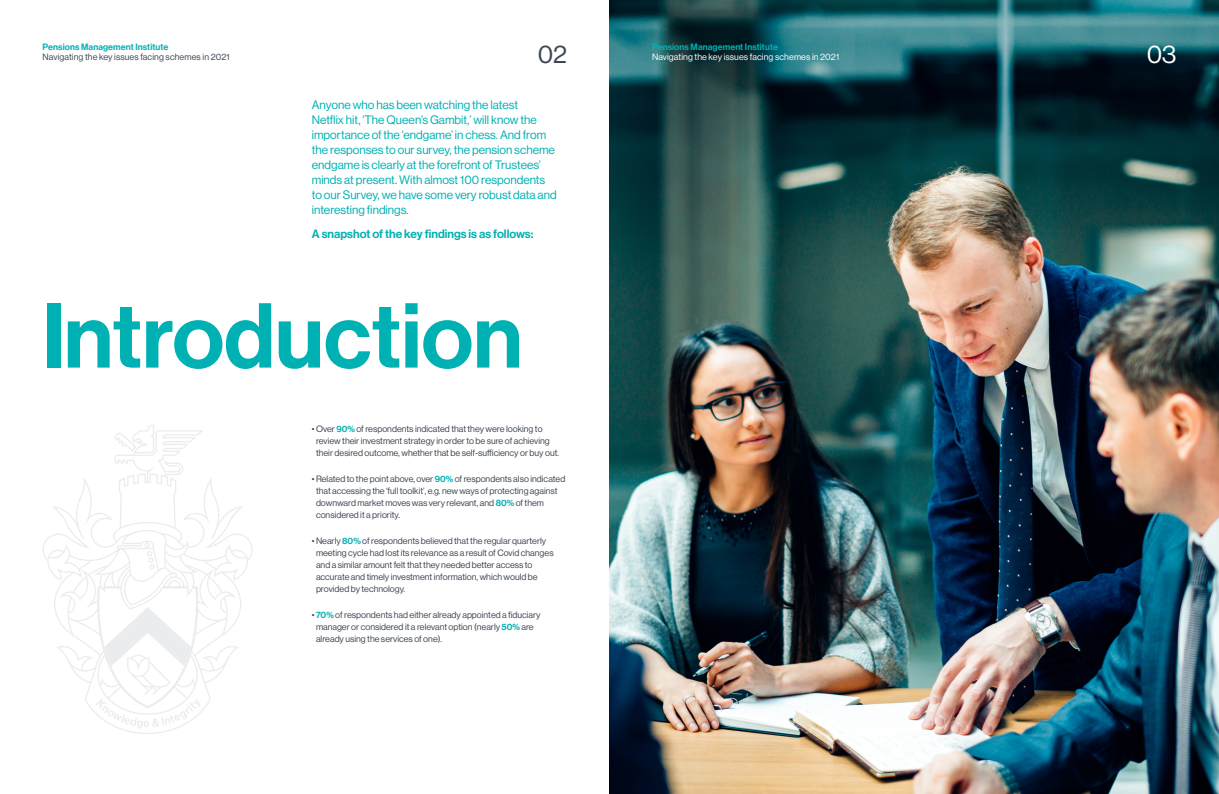
<style>
.page{position:relative;width:1219px;height:794px;background:#fff}
.page>*{position:absolute;margin:0;border:0;box-sizing:border-box;transform-origin:0 0}
.t1{font:500 90px "Haas Grot Disp 65";color:#00b1b3}
.t2{font:25px "Haas Grot Disp 55 Roman";color:#3d4653}
.t3{font:25px "Haas Grot Disp 55 Roman";color:#fff}
.t4{font:12px/15px "Haas Grot Disp 55 Roman";color:#00b1b3}
.t5{font:500 12px "Haas Grot Disp 65";color:#00b1b3}
.t6{font:9px/12px "Haas Grot Disp 55 Roman";color:#3d4653}
.t7{font:500 9px "Haas Grot Disp 65";letter-spacing:.01em;color:#00b1b3}
.t8{font:9px "Haas Grot Disp 55 Roman";letter-spacing:.01em;color:#fff}
.s1{font-family:"Haas Grot Disp 65";font-weight:500;color:#00b1b3}
</style>
<div class="page">
<img style="left:609px;top:0;width:610px;height:794px">
<svg style="left:43px;top:430px;width:210px;height:304px"></svg>
<svg style="left:147px;top:551px;width:8px;height:18px"></svg>
<svg style="left:114px;top:424px;width:40px;height:29px"></svg>
<svg style="left:96px;top:607px;width:105px;height:121px"></svg>
<p class="t7" style="left:43px;top:42px;width:127px">Pensions Management Institute</p>
<p class="t6" style="left:43px;top:51px;width:189px">Navigating the key issues facing schemes in 2021</p>
<p class="t2" style="left:538px;top:40px;width:31px">02</p>
<p class="t3" style="left:1147px;top:40px;width:31px">03</p>
<p class="t7" style="left:652px;top:42px;width:127px">Pensions Management Institute</p>
<p class="t8" style="left:652px;top:52px;width:189px">Navigating the key issues facing schemes in 2021</p>
<p class="t4" style="left:312px;top:97px;width:246px">Anyone who has been watching the latest<br>Netflix hit, ‘The Queen’s Gambit,’ will know the importance of the ‘endgame’ in chess. And from the responses to our survey, the pension scheme endgame is clearly at the forefront of Trustees’ minds at present. With almost 100 respondents to our Survey, we have some very robust data and interesting findings.</p>
<p class="t5" style="left:312px;top:226px;width:223px">A snapshot of the key findings is as follows:</p>
<p class="t1" style="left:43px;top:284px;width:482px">Introduction</p>
<p class="t6" style="left:316px;top:422px;width:245px;text-indent:-4px">• Over <span class="s1">90%</span> of respondents indicated that they were looking to review their investment strategy in order to be sure of achieving their desired outcome, whether that be self-sufficiency or buy out.</p>
<p class="t6" style="left:316px;top:473px;width:251px;text-indent:-4px">• Related to the point above, over <span class="s1">90%</span> of respondents also indicated that accessing the ‘full toolkit’, e.g. new ways of protecting against downward market moves was very relevant, and <span class="s1">80%</span> of them considered it a priority.</p>
<p class="t6" style="left:316px;top:535px;width:239px;text-indent:-4px">• Nearly <span class="s1">80%</span> of respondents believed that the regular quarterly meeting cycle had lost its relevance as a result of Covid changes and a similar amount felt that they needed better access to accurate and timely investment information, which would be provided by technology.</p>
<p class="t6" style="left:316px;top:609px;width:226px;text-indent:-4px">• <span class="s1">70%</span> of respondents had either already appointed a fiduciary manager or considered it a relevant option (nearly <span class="s1">50%</span> are already using the services of one).</p>
</div>
